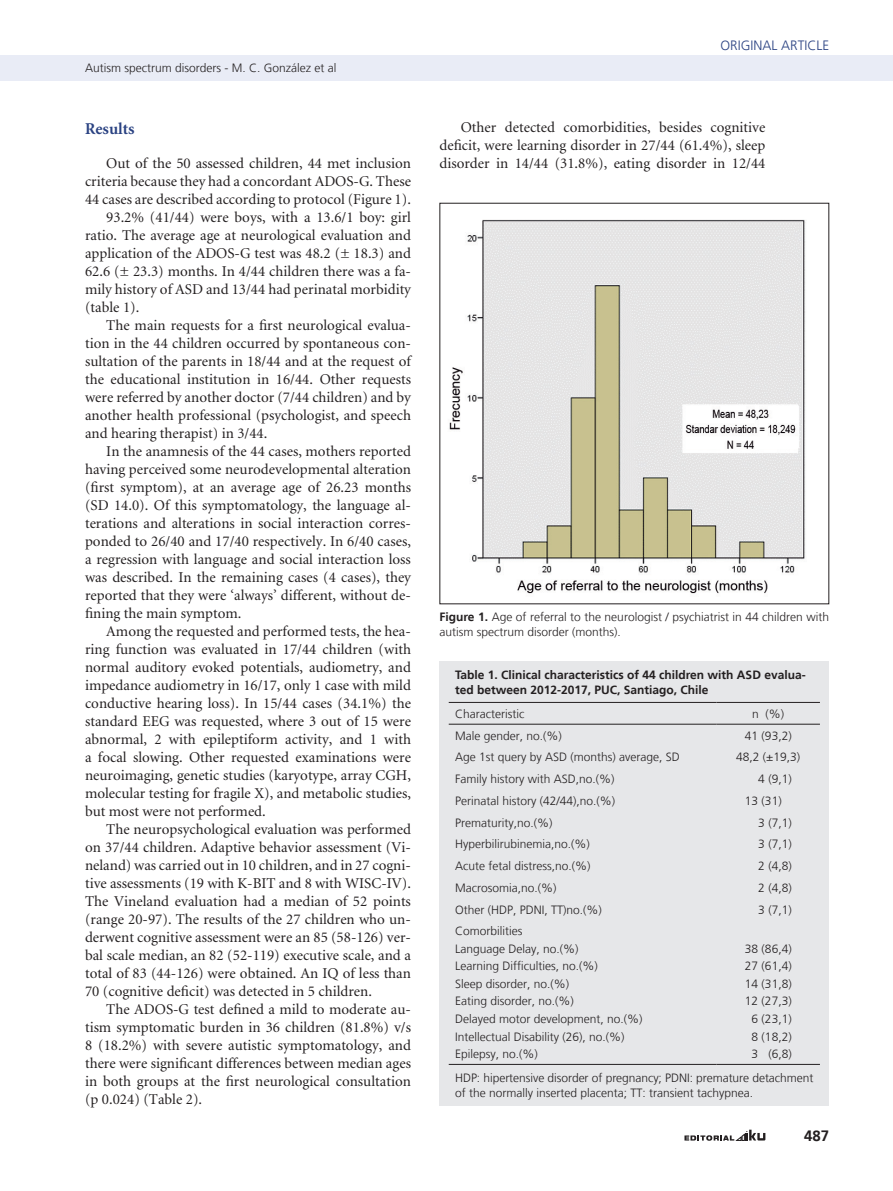
<style>
.page{position:relative;width:893px;height:1191px;background:#fff}
.page>*{position:absolute;margin:0;border:0;box-sizing:border-box;transform-origin:0 0}
._6-subtitulo{font:700 16.5px "Minion";color:#2a4282}
._1-texto{font:15px/18px "Minion";color:#231f20;text-align:justify}
._1-texto-2{font:700 15px "Frutiger LT";color:#231f20}
.t1{font:300 13.5px "Frutiger LT";color:#2a4282}
._7-tabla{font:300 12px/15px "Frutiger LT";color:#231f20}
._7-tabla-2{font:700 12px/15px "Frutiger LT";color:#231f20}
._3-datos_autores-doi{font:300 12px "Frutiger LT";color:#231f20}
.s1{font-weight:700}
</style>
<div class="page">
<svg style="left:684px;top:1129px;width:81px;height:11px"></svg>
<div style="left:0;top:55px;width:893px;height:26px;background:#e9ecf6"></div>
<img style="left:449px;top:219px;width:357px;height:375px">
<div style="left:439px;top:661px;width:390px;height:445px;background:#e6e7e9"></div>
<hr style="left:449px;top:702px;width:267px;height:1px;background:#231f20">
<hr style="left:716px;top:702px;width:104px;height:1px;background:#231f20">
<hr style="left:449px;top:724px;width:267px;height:1px;background:#231f20">
<hr style="left:716px;top:724px;width:104px;height:1px;background:#231f20">
<hr style="left:449px;top:1064px;width:267px;height:1px;background:#231f20">
<hr style="left:716px;top:1064px;width:104px;height:1px;background:#231f20">
<p class="_3-datos_autores-doi" style="left:85px;top:61px;width:253px">Autism spectrum disorders - M. C. González et al</p>
<p class="_6-subtitulo" style="left:85px;top:120px;width:51px">Results</p>
<p class="_1-texto" style="left:85px;top:155px;width:327px;text-indent:21px">Out of the 50 assessed children, 44 met inclusion criteria because they had a concordant ADOS-G. These 44 cases are described according to protocol (Figure 1).</p>
<p class="_1-texto" style="left:85px;top:209px;width:327px;text-indent:21px">93.2% (41/44) were boys, with a 13.6/1 boy: girl ratio. The average age at neurological evaluation and application of the ADOS-G test was 48.2 (± 18.3) and 62.6 (± 23.3) months. In 4/44 children there was a fa&shy;mily history of ASD and 13/44 had perinatal morbidity (table 1).</p>
<p class="_1-texto" style="left:85px;top:317px;width:327px;text-indent:21px">The main requests for a first neurological evalua&shy;tion in the 44 children occurred by spontaneous con&shy;sultation of the parents in 18/44 and at the request of the educational institution in 16/44. Other requests were referred by another doctor (7/44 children) and by another health professional (psychologist, and speech and hearing therapist) in 3/44.</p>
<p class="_1-texto" style="left:85px;top:443px;width:327px;text-indent:21px">In the anamnesis of the 44 cases, mothers reported having perceived some neurodevelopmental alteration (first symptom), at an average age of 26.23 months (SD 14.0). Of this symptomatology, the language al&shy;terations and alterations in social interaction corres&shy;ponded to 26/40 and 17/40 respectively. In 6/40 cases, a regression with language and social interaction loss was described. In the remaining cases (4 cases), they reported that they were ‘always’ different, without de&shy;fining the main symptom.</p>
<p class="_1-texto" style="left:85px;top:623px;width:327px;text-indent:21px">Among the requested and performed tests, the hea&shy;ring function was evaluated in 17/44 children (with normal auditory evoked potentials, audiometry, and impedance audiometry in 16/17, only 1 case with mild conductive hearing loss). In 15/44 cases (34.1%) the standard EEG was requested, where 3 out of 15 were abnormal, 2 with epileptiform activity, and 1 with a focal slowing. Other requested examinations were neuroimaging, genetic studies (karyotype, array CGH, molecular testing for fragile X), and metabolic studies, but most were not performed.</p>
<p class="_1-texto" style="left:85px;top:821px;width:327px;text-indent:21px">The neuropsychological evaluation was performed on 37/44 children. Adaptive behavior assessment (Vi&shy;neland) was carried out in 10 children, and in 27 cogni&shy;tive assessments (19 with K-BIT and 8 with WISC-IV).<br>The Vineland evaluation had a median of 52 points (range 20-97). The results of the 27 children who un&shy;derwent cognitive assessment were an 85 (58-126) ver&shy;bal scale median, an 82 (52-119) executive scale, and a total of 83 (44-126) were obtained. An IQ of less than 70 (cognitive deficit) was detected in 5 children.</p>
<p class="_1-texto" style="left:85px;top:1001px;width:327px;text-indent:21px">The ADOS-G test defined a mild to moderate au&shy;tism symptomatic burden in 36 children (81.8%) v/s 8 (18.2%) with severe autistic symptomatology, and there were significant differences between median ages in both groups at the first neurological consultation (p 0.024) (Table 2).</p>
<p class="t1" style="left:720px;top:38px;width:18px">Original</p>
<p class="t1" style="left:781px;top:38px;width:8px">article</p>
<p class="_1-texto" style="left:439px;top:119px;width:327px;text-indent:21px">Other detected comorbidities, besides cognitive deficit, were learning disorder in 27/44 (61.4%), sleep disorder in 14/44 (31.8%), eating disorder in 12/44</p>
<p class="_7-tabla" style="left:439px;top:609px;width:391px"><span class="s1">Figure 1.</span> Age of referral to the neurologist / psychiatrist in 44 children with autism spectrum disorder (months).</p>
<p class="_7-tabla-2" style="left:455px;top:667px;width:352px">Table 1. Clinical characteristics of 44 children with ASD evalua&shy;ted between 2012-2017, PUC, Santiago, Chile</p>
<p class="_7-tabla" style="left:455px;top:706px;width:71px">Characteristic</p>
<p class="_7-tabla" style="left:752px;top:706px;width:34px">n (%)</p>
<p class="_7-tabla" style="left:455px;top:728px;width:108px">Male gender, no.(%)</p>
<p class="_7-tabla" style="left:745px;top:728px;width:48px">41 (93,2)</p>
<p class="_7-tabla" style="left:455px;top:750px;width:226px">Age 1st query by ASD (months) average, SD</p>
<p class="_7-tabla" style="left:736px;top:750px;width:65px">48,2 (±19,3)</p>
<p class="_7-tabla" style="left:455px;top:771px;width:161px">Family history with ASD,no.(%)</p>
<p class="_7-tabla" style="left:758px;top:771px;width:35px">4 (9,1)</p>
<p class="_7-tabla" style="left:455px;top:793px;width:162px">Perinatal history (42/44),no.(%)</p>
<p class="_7-tabla" style="left:745px;top:793px;width:38px">13 (31)</p>
<p class="_7-tabla" style="left:455px;top:815px;width:99px">Prematurity,no.(%)</p>
<p class="_7-tabla" style="left:758px;top:815px;width:35px">3 (7,1)</p>
<p class="_7-tabla" style="left:455px;top:837px;width:136px">Hyperbilirubinemia,no.(%)</p>
<p class="_7-tabla" style="left:758px;top:837px;width:35px">3 (7,1)</p>
<p class="_7-tabla" style="left:455px;top:858px;width:137px">Acute fetal distress,no.(%)</p>
<p class="_7-tabla" style="left:758px;top:858px;width:35px">2 (4,8)</p>
<p class="_7-tabla" style="left:455px;top:880px;width:103px">Macrosomia,no.(%)</p>
<p class="_7-tabla" style="left:758px;top:880px;width:35px">2 (4,8)</p>
<p class="_7-tabla" style="left:455px;top:902px;width:148px">Other (HDP, PDNI, TT)no.(%)</p>
<p class="_7-tabla" style="left:758px;top:902px;width:35px">3 (7,1)</p>
<p class="_7-tabla" style="left:455px;top:924px;width:69px">Comorbilities</p>
<p class="_7-tabla" style="left:455px;top:941px;width:125px">Language Delay, no.(%)</p>
<p class="_7-tabla" style="left:745px;top:941px;width:48px">38 (86,4)</p>
<p class="_7-tabla" style="left:455px;top:959px;width:144px">Learning Difficulties, no.(%)</p>
<p class="_7-tabla" style="left:745px;top:959px;width:48px">27 (61,4)</p>
<p class="_7-tabla" style="left:455px;top:976px;width:116px">Sleep disorder, no.(%)</p>
<p class="_7-tabla" style="left:745px;top:976px;width:48px">14 (31,8)</p>
<p class="_7-tabla" style="left:455px;top:994px;width:120px">Eating disorder, no.(%)</p>
<p class="_7-tabla" style="left:745px;top:994px;width:48px">12 (27,3)</p>
<p class="_7-tabla" style="left:455px;top:1011px;width:189px">Delayed motor development, no.(%)</p>
<p class="_7-tabla" style="left:752px;top:1011px;width:42px">6 (23,1)</p>
<p class="_7-tabla" style="left:455px;top:1029px;width:171px">Intellectual Disability (26), no.(%)</p>
<p class="_7-tabla" style="left:752px;top:1029px;width:42px">8 (18,2)</p>
<p class="_7-tabla" style="left:455px;top:1046px;width:84px">Epilepsy, no.(%)</p>
<p class="_7-tabla" style="left:752px;top:1046px;width:42px">3 (6,8)</p>
<p class="_7-tabla" style="left:455px;top:1070px;width:360px">HDP: hipertensive disorder of pregnancy; PDNI: premature detachment of the normally inserted placenta; TT: transient tachypnea.</p>
<p class="_1-texto-2" style="left:804px;top:1126px;width:27px">487</p>
</div>
